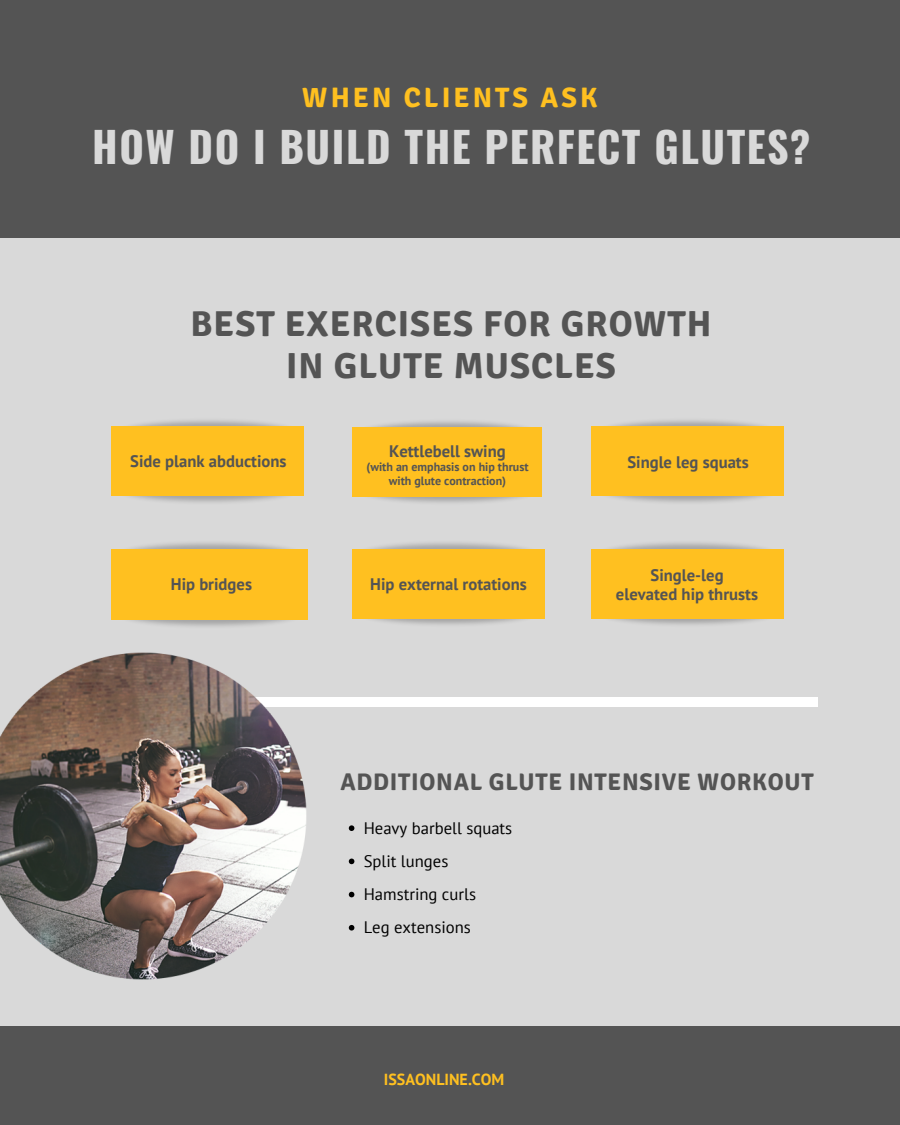
<style>
.page{position:relative;width:900px;height:1125px;background:#545454}
.page>*{position:absolute;margin:0;border:0;box-sizing:border-box;transform-origin:0 0}
.t1{font:700 42px "Oswald";letter-spacing:.035em;color:#d9d9d9}
.t2{font:700 36px/42.2px "Signika";letter-spacing:.03em;color:#545454;text-align:center}
.t3{font:700 28px "Signika";letter-spacing:.11em;color:#ffc020}
.t4{font:700 24px "Signika";letter-spacing:.03em;color:#545454}
.t5{font:700 16.6px/19.6px "PT Sans";color:#545454;text-align:center}
.t6{font:16.6px/33.2px "PT Sans";color:#000}
.t7{font:700 16px "PT Sans";color:#ffc020}
.t8{font:700 12px/13.8px "PT Sans";color:#545454;text-align:center}
</style>
<div class="page">
<div style="left:0;top:238px;width:900px;height:788px;background:#d9d9d9"></div>
<div style="left:111px;top:426px;width:193px;height:70px;background:#ffc020"></div>
<svg style="left:349px;top:825px;width:5px;height:6px"></svg>
<svg style="left:349px;top:859px;width:5px;height:5px"></svg>
<svg style="left:349px;top:892px;width:5px;height:5px"></svg>
<svg style="left:349px;top:925px;width:5px;height:6px"></svg>
<div style="left:204px;top:698px;width:614px;height:9px;background:#fff"></div>
<img style="left:0;top:652px;width:306px;height:327px">
<div style="left:111px;top:549px;width:197px;height:71px;background:#ffc020"></div>
<img style="left:352px;top:496px;width:190px;height:7px">
<div style="left:352px;top:427px;width:190px;height:69px;background:#ffc020"></div>
<img style="left:373px;top:600px;width:172px;height:25px">
<img style="left:371px;top:542px;width:174px;height:25px">
<div style="left:352px;top:549px;width:192px;height:70px;background:#ffc020"></div>
<div style="left:591px;top:549px;width:193px;height:70px;background:#ffc020"></div>
<img style="left:611px;top:478px;width:173px;height:25px">
<img style="left:613px;top:420px;width:171px;height:24px">
<div style="left:591px;top:426px;width:192px;height:70px;background:#ffc020"></div>
<h3 class="t3" style="left:302px;top:81px;width:297px">WHEN CLIENTS ASK</h3>
<h1 class="t1" style="left:92px;top:114px;width:720px">HOW DO I BUILD THE PERFECT GLUTES?</h1>
<h2 class="t2" style="left:190px;top:303px;width:523px">BEST EXERCISES FOR GROWTH<br>IN GLUTE MUSCLES</h2>
<p class="t5" style="left:130px;top:451px;width:158px">Side plank abductions</p>
<p class="t5" style="left:171px;top:574px;width:83px">Hip bridges</p>
<p class="t5" style="left:389px;top:441px;width:118px">Kettlebell swing</p>
<p class="t8" style="left:366px;top:459px;width:164px">(with an emphasis on hip thrust with glute contraction)</p>
<p class="t5" style="left:627px;top:452px;width:123px">Single leg squats</p>
<p class="t5" style="left:370px;top:574px;width:158px">Hip external rotations</p>
<p class="t5" style="left:616px;top:565px;width:144px">Single-leg<br>elevated hip thrusts</p>
<h3 class="t4" style="left:341px;top:768px;width:475px">ADDITIONAL GLUTE INTENSIVE WORKOUT</h3>
<p class="t6" style="left:364px;top:811px;width:150px">Heavy barbell squats<br>Split lunges<br>Hamstring curls<br>Leg extensions</p>
<p class="t7" style="left:384px;top:1069px;width:122px">ISSAONLINE.COM</p>
</div>
